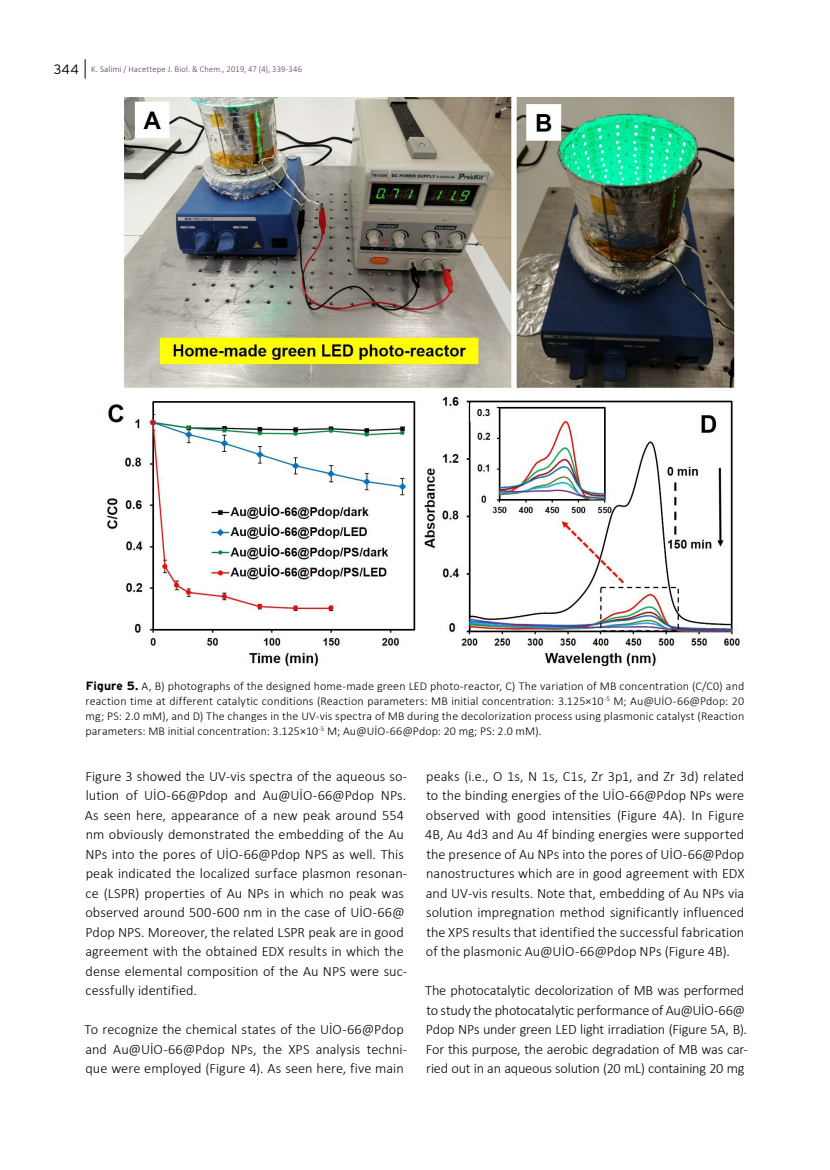
<style>
.page{position:relative;width:830px;height:1170px;background:#fff}
.page>*{position:absolute;margin:0;border:0;box-sizing:border-box;transform-origin:0 0}
.t1{font:300 14.25px/19.5px "Calibri";color:#000}
.t2{font:300 12px/15px "Calibri";letter-spacing:.01em;color:#000;text-align:justify}
.t3{font:300 9px "Calibri";letter-spacing:.02em;color:#642e68}
.s1{font-family:"Interstate";font-size:13.5px;color:#000}
.s2{font-family:"Interstate";font-weight:700}
</style>
<div class="page">
<svg style="left:85px;top:59px;width:1px;height:20px"></svg>
<img style="left:105px;top:98px;width:635px;height:572px">
<p class="t3" style="left:54px;top:63px;width:250px"><span class="s1">344</span> K. Salimi / Hacettepe J. Biol. &amp; Chem., 2019, 47 (4), 339-346</p>
<p class="t2" style="left:85px;top:678px;width:660px"><span class="s2">Figure 5.</span> A, B) photographs of the designed home-made green LED photo-reactor, C) The variation of MB concentration (C/C0) and reaction time at different catalytic conditions (Reaction parameters: MB initial concentration: 3.125×10<sup>-5</sup> M; Au@UİO-66@Pdop: 20 mg; PS: 2.0 mM), and D) The changes in the UV-vis spectra of MB during the decolorization process using plasmonic catalyst (Reaction parameters: MB initial concentration: 3.125×10<sup>-5</sup> M; Au@UİO-66@Pdop: 20 mg; PS: 2.0 mM).</p>
<p class="t1" style="left:85px;top:766px;width:324px">Figure 3 showed the UV-vis spectra of the aqueous so&shy;lution of UİO-66@Pdop and Au@UİO-66@Pdop NPs.<br>As seen here, appearance of a new peak around 554 nm obviously demonstrated the embedding of the Au NPs into the pores of UİO-66@Pdop NPS as well. This peak indicated the localized surface plasmon resonan&shy;ce (LSPR) properties of Au NPs in which no peak was observed around 500-600 nm in the case of UİO-66@ Pdop NPS. Moreover, the related LSPR peak are in good agreement with the obtained EDX results in which the dense elemental composition of the Au NPS were suc&shy;cessfully identified.</p>
<p class="t1" style="left:85px;top:1019px;width:324px">To recognize the chemical states of the UİO-66@Pdop and Au@UİO-66@Pdop NPs, the XPS analysis techni&shy;que were employed (Figure 4). As seen here, five main</p>
<p class="t1" style="left:425px;top:766px;width:321px;text-align:justify">peaks (i.e., O 1s, N 1s, C1s, Zr 3p1, and Zr 3d) related to the binding energies of the UİO-66@Pdop NPs were observed with good intensities (Figure 4A). In Figure 4B, Au 4d3 and Au 4f binding energies were supported the presence of Au NPs into the pores of UİO-66@Pdop nanostructures which are in good agreement with EDX and UV-vis results. Note that, embedding of Au NPs via solution impregnation method significantly influenced the XPS results that identified the successful fabrication of the plasmonic Au@UİO-66@Pdop NPs (Figure 4B).</p>
<p class="t1" style="left:425px;top:980px;width:324px">The photocatalytic decolorization of MB was performed to study the photocatalytic performance of Au@UİO-66@ Pdop NPs under green LED light irradiation (Figure 5A, B).<br>For this purpose, the aerobic degradation of MB was car&shy;ried out in an aqueous solution (20 mL) containing 20 mg</p>
</div>
